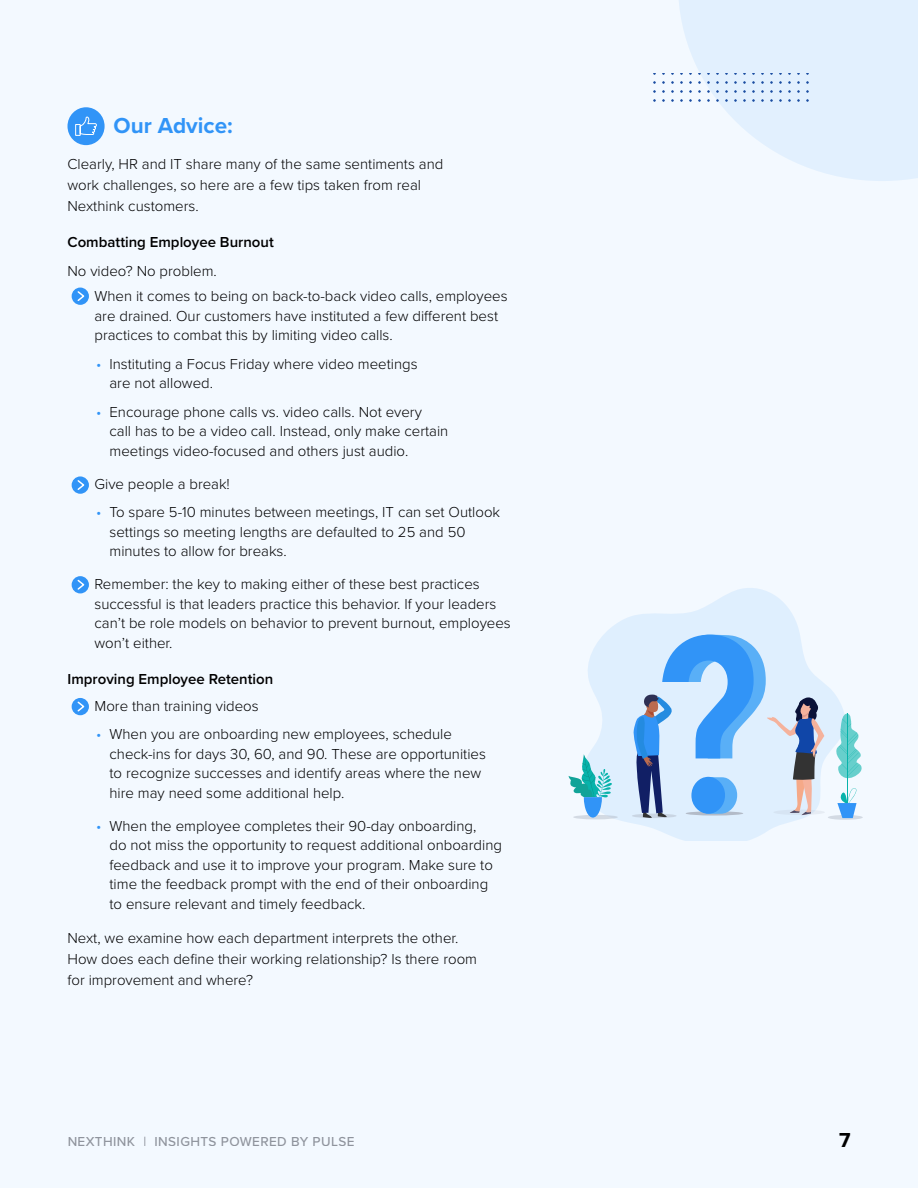
<style>
.page{position:relative;width:918px;height:1188px;background:#f3f9ff}
.page>*{position:absolute;margin:0;border:0;box-sizing:border-box;transform-origin:0 0}
.t1{font:700 22.5px "Proxima Nova";color:#3194f7}
.t2{font:700 21px "Proxima Nova";color:#000}
.t3{font:300 15px/19.5px "Proxima Nova";color:#000}
.t4{font:600 15px "Proxima Nova";color:#000}
.t5{font:500 13.5px "Proxima Nova";letter-spacing:.03em;color:#777b85}
.s1{color:#3194f7}
</style>
<div class="page">
<div style="left:68px;top:107px;width:37px;height:38px;background:#3194f7;border-radius:50%"></div>
<svg style="left:75px;top:116px;width:22px;height:20px"></svg>
<div style="left:72px;top:288px;width:17px;height:17px;background:#3194f7;border-radius:50%"></div>
<svg style="left:77px;top:291px;width:8px;height:10px"></svg>
<div style="left:72px;top:476px;width:17px;height:18px;background:#3194f7;border-radius:50%"></div>
<svg style="left:77px;top:480px;width:8px;height:10px"></svg>
<div style="left:72px;top:576px;width:17px;height:17px;background:#3194f7;border-radius:50%"></div>
<svg style="left:77px;top:578px;width:9px;height:12px"></svg>
<div style="left:72px;top:698px;width:17px;height:17px;background:#3194f7;border-radius:50%"></div>
<svg style="left:77px;top:701px;width:8px;height:11px"></svg>
<svg style="left:679px;top:0;width:239px;height:181px"></svg>
<svg style="left:653px;top:73px;width:161px;height:35px;fill:#e2f0fe"></svg>
<svg style="left:588px;top:588px;width:256px;height:253px;fill:#dfeffe"></svg>
<div style="left:773px;top:810px;width:52px;height:5px;background:#eaf0f7;border-radius:50%"></div>
<hr style="left:573px;top:815px;width:45px;height:4px;background:#d3dae3;border-radius:50%">
<svg style="left:633px;top:635px;width:191px;height:183px;background:#a5c7ec"></svg>
<svg style="left:569px;top:754px;width:44px;height:64px"></svg>
<svg style="left:828px;top:815px;width:35px;height:5px"></svg>
<hr style="left:847px;top:714px;width:1px;height:89px;background:#08b3ab">
<svg style="left:836px;top:714px;width:26px;height:64px"></svg>
<svg style="left:837px;top:787px;width:20px;height:31px"></svg>
<h1 class="t1" style="left:114px;top:116px;width:121px">Our Advice:</h1>
<p class="t3" style="left:68px;top:154px;width:377px;line-height:21px">Clearly, HR and IT share many of the same sentiments and work challenges, so here are a few tips taken from real<br>Nexthink customers.</p>
<p class="t4" style="left:68px;top:236px;width:208px">Combatting Employee Burnout</p>
<p class="t3" style="left:94px;top:258px;width:415px;line-height:25.5px;text-indent:-27px">No video? No problem.<br>When it comes to being on back-to-back video calls, employees</p>
<p class="t3" style="left:94px;top:306px;width:405px">are drained. Our customers have instituted a few different best practices to combat this by limiting video calls.</p>
<p class="t3" style="left:110px;top:354px;width:310px;text-indent:-14px"><span class="s1">•</span> Instituting a Focus Friday where video meetings are not allowed.</p>
<p class="t3" style="left:110px;top:402px;width:340px;text-indent:-14px"><span class="s1">•</span> Encourage phone calls vs. video calls. Not every<br>call has to be a video call. Instead, only make certain meetings video-focused and others just audio.</p>
<p class="t3" style="left:94px;top:474px;width:137px">Give people a break!</p>
<p class="t3" style="left:110px;top:503px;width:392px;text-indent:-14px"><span class="s1">•</span> To spare 5-10 minutes between meetings, IT can set Outlook settings so meeting lengths are defaulted to 25 and 50 minutes to allow for breaks.</p>
<p class="t3" style="left:94px;top:575px;width:418px">Remember: the key to making either of these best practices successful is that leaders practice this behavior. If your leaders can’t be role models on behavior to prevent burnout, employees won’t either.</p>
<p class="t4" style="left:68px;top:673px;width:207px">Improving Employee Retention</p>
<p class="t3" style="left:94px;top:696px;width:166px">More than training videos</p>
<p class="t3" style="left:110px;top:725px;width:378px;text-indent:-14px"><span class="s1">•</span> When you are onboarding new employees, schedule check-ins for days 30, 60, and 90. These are opportunities to recognize successes and identify areas where the new hire may need some additional help.</p>
<p class="t3" style="left:110px;top:816px;width:394px;text-indent:-14px"><span class="s1">•</span> When the employee completes their 90-day onboarding,<br>do not miss the opportunity to request additional onboarding feedback and use it to improve your program. Make sure to time the feedback prompt with the end of their onboarding to ensure relevant and timely feedback.</p>
<p class="t3" style="left:68px;top:928px;width:411px;line-height:21px">Next, we examine how each department interprets the other.<br>How does each define their working relationship? Is there room for improvement and where?</p>
<p class="t5" style="left:68px;top:1136px;width:288px">NEXTHINK | INSIGHTS POWERED BY PULSE</p>
<h2 class="t2" style="left:839px;top:1131px;width:13px">7</h2>
</div>
